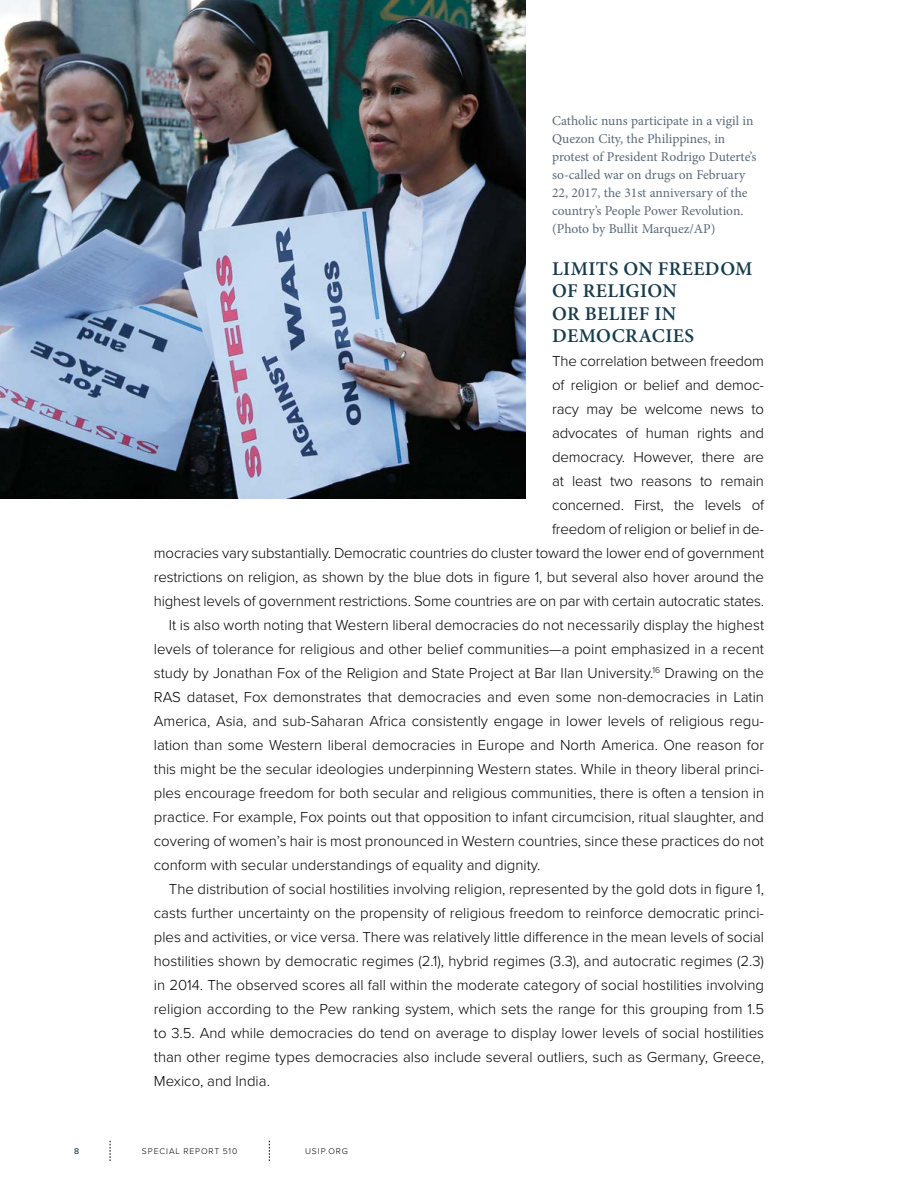
<style>
.page{position:relative;width:918px;height:1188px;background:#fff}
.page>*{position:absolute;margin:0;border:0;box-sizing:border-box;transform-origin:0 0}
.t1{font:600 19.5px/22.5px "Minion Pro";letter-spacing:.02em;color:#183b4b}
.t2{font:300 15px "Proxima Nova";color:#000}
.t3{font:13.5px/18px "Minion Pro";color:#5a6977}
.t4{font:300 8.7px "Proxima Nova";letter-spacing:.11em;color:#000}
.t5{font:500 8.7px "Proxima Nova";color:#183b4b}
</style>
<div class="page">
<svg style="left:110px;top:1141px;width:1px;height:20px"></svg>
<svg style="left:269px;top:1141px;width:1px;height:20px"></svg>
<img style="left:0;top:0;width:525px;height:498px">
<p class="t3" style="left:552px;top:111px;width:206px">Catholic nuns participate in a vigil in Quezon City, the Philippines, in protest of President Rodrigo Duterte’s so-called war on drugs on February 22, 2017, the 31st anniversary of the country’s People Power Revolution. (Photo by Bullit Marquez/AP)</p>
<h1 class="t1" style="left:552px;top:257px;width:202px">LIMITS ON FREEDOM<br>OF RELIGION<br>OR BELIEF IN<br>DEMOCRACIES</h1>
<p class="t2" style="left:552px;top:350px;width:213px">The correlation between freedom</p>
<p class="t2" style="left:552px;top:374px;width:213px">of religion or belief and democ-</p>
<p class="t2" style="left:552px;top:398px;width:213px">racy may be welcome news to</p>
<p class="t2" style="left:552px;top:422px;width:213px">advocates of human rights and</p>
<p class="t2" style="left:552px;top:446px;width:213px">democracy. However, there are</p>
<p class="t2" style="left:552px;top:470px;width:213px">at least two reasons to remain</p>
<p class="t2" style="left:552px;top:494px;width:213px">concerned. First, the levels of</p>
<p class="t2" style="left:552px;top:518px;width:213px">freedom of religion or belief in de-</p>
<p class="t2" style="left:154px;top:542px;width:612px">mocracies vary substantially. Democratic countries do cluster toward the lower end of government</p>
<p class="t2" style="left:154px;top:566px;width:612px">restrictions on religion, as shown by the blue dots in figure 1, but several also hover around the</p>
<p class="t2" style="left:154px;top:590px;width:612px">highest levels of government restrictions. Some countries are on par with certain autocratic states.</p>
<p class="t2" style="left:169px;top:614px;width:597px">It is also worth noting that Western liberal democracies do not necessarily display the highest</p>
<p class="t2" style="left:154px;top:638px;width:612px">levels of tolerance for religious and other belief communities—a point emphasized in a recent</p>
<p class="t2" style="left:154px;top:662px;width:612px">study by Jonathan Fox of the Religion and State Project at Bar Ilan U niversity.<sup>16</sup> Drawing on the</p>
<p class="t2" style="left:154px;top:686px;width:612px">RAS dataset, Fox demonstrates that democracies and even some non-democracies in Latin</p>
<p class="t2" style="left:154px;top:710px;width:612px">America, Asia, and sub-Saharan Africa consistently engage in lower levels of religious regu-</p>
<p class="t2" style="left:154px;top:734px;width:612px">lation than some Western liberal democracies in Europe and North America. One reason for</p>
<p class="t2" style="left:154px;top:758px;width:612px">this might be the secular ideologies underpinning Western states. While in theory liberal princi-</p>
<p class="t2" style="left:154px;top:782px;width:612px">ples encourage freedom for both secular and religious communities, there is often a tension in</p>
<p class="t2" style="left:154px;top:806px;width:612px">practice. For example, Fox points out that opposition to infant circumcision, ritual slaughter, and</p>
<p class="t2" style="left:154px;top:830px;width:612px">covering of women’s hair is most pronounced in Western countries, since these practices do not</p>
<p class="t2" style="left:154px;top:854px;width:388px">conform with secular understandings of equality and dignity.</p>
<p class="t2" style="left:169px;top:878px;width:597px">The distribution of social hostilities involving religion, represented by the gold dots in figure 1,</p>
<p class="t2" style="left:154px;top:902px;width:612px">casts further uncertainty on the propensity of religious freedom to reinforce democratic princi-</p>
<p class="t2" style="left:154px;top:926px;width:612px">ples and activities, or vice versa. There was relatively little difference in the mean levels of social</p>
<p class="t2" style="left:154px;top:950px;width:612px">hostilities shown by democratic regimes (2.1), hybrid regimes (3.3), and autocratic regimes (2.3)</p>
<p class="t2" style="left:154px;top:974px;width:612px">in 2014. The observed scores all fall within the moderate category of social hostilities involving</p>
<p class="t2" style="left:154px;top:998px;width:612px">religion according to the Pew ranking system, which sets the range for this grouping from 1.5</p>
<p class="t2" style="left:154px;top:1022px;width:612px">to 3.5. And while democracies do tend on average to display lower levels of social hostilities</p>
<p class="t2" style="left:154px;top:1046px;width:612px">than other regime types democracies also include several outliers, such as Germany, Greece,</p>
<p class="t2" style="left:154px;top:1070px;width:118px">Mexico, and India.</p>
<p class="t5" style="left:74px;top:1145px;width:7px">8</p>
<p class="t4" style="left:142px;top:1145px;width:97px">SPECIAL REPORT 510</p>
<p class="t4" style="left:305px;top:1145px;width:44px">USIP.ORG</p>
</div>
